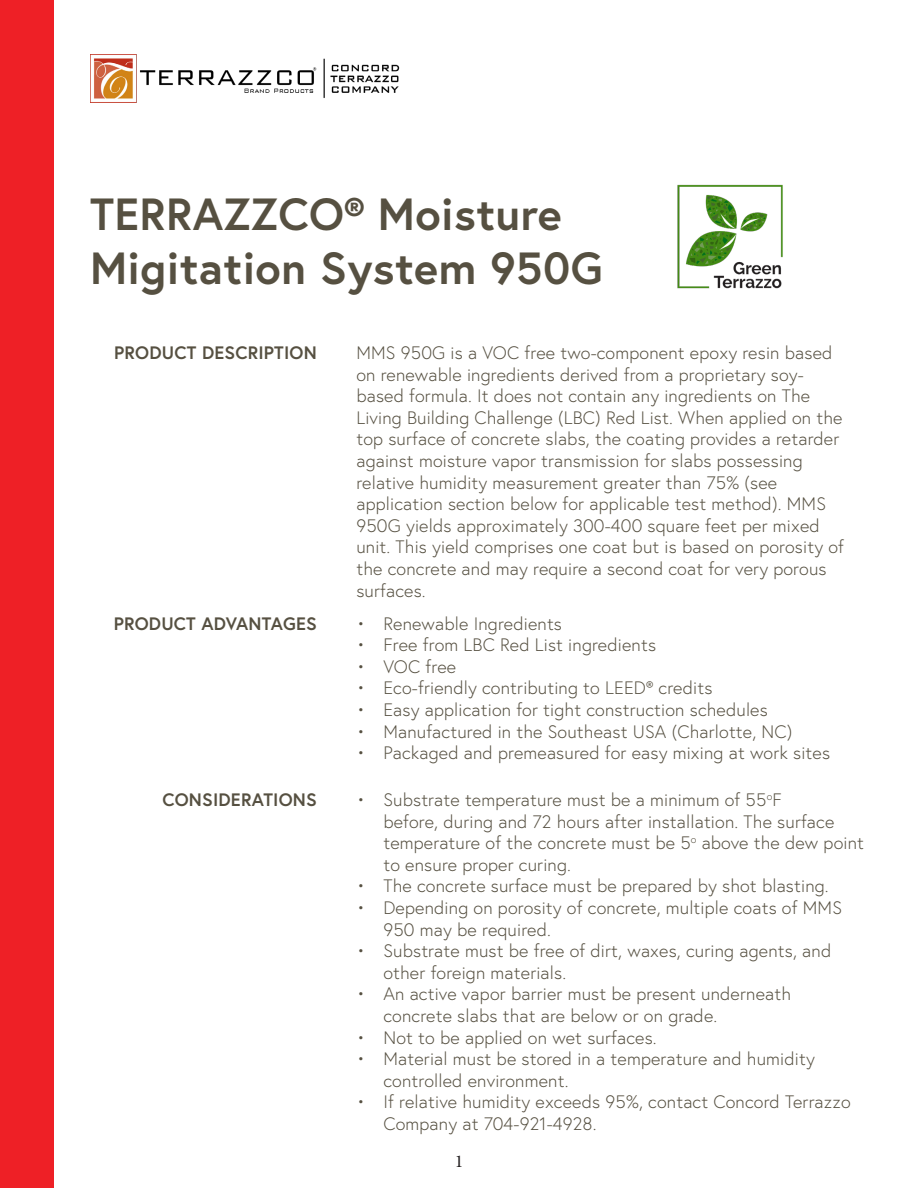
<style>
.page{position:relative;width:918px;height:1188px;background:#fff}
.page>*{position:absolute;margin:0;border:0;box-sizing:border-box;transform-origin:0 0}
.t1{font:700 45px "Europa";letter-spacing:.01em;color:#565041}
.t2{font:300 18px/21.6px "Europa";letter-spacing:.01em;color:#565041}
.t3{font:700 18px "Europa";letter-spacing:.01em;color:#565041}
.t4{font:18px "Minion Pro";color:#231f20}
</style>
<div class="page">
<div style="left:1px;top:0;width:53px;height:1188px;background:#ee2026"></div>
<img style="left:90px;top:54px;width:310px;height:49px">
<img style="left:677px;top:184px;width:106px;height:105px">
<p class="t1" style="left:90px;top:183px;width:473px">TERRAZZCO® Moisture</p>
<p class="t1" style="left:90px;top:237px;width:514px">Migitation System 950G</p>
<p class="t3" style="left:114px;top:340px;width:204px">PRODUCT DESCRIPTION</p>
<p class="t2" style="left:356px;top:342px;width:489px">MMS 950G is a VOC free two-component epoxy resin based on renewable ingredients derived from a proprietary soy&shy;based formula. It does not contain any ingredients on The Living Building Challenge (LBC) Red List. When applied on the top surface of concrete slabs, the coating provides a retarder against moisture vapor transmission for slabs possessing relative humidity measurement greater than 75% (see application section below for applicable test method). MMS 950G yields approximately 300-400 square feet per mixed unit. This yield comprises one coat but is based on porosity of the concrete and may require a second coat for very porous surfaces.</p>
<p class="t3" style="left:114px;top:611px;width:205px">PRODUCT ADVANTAGES</p>
<p class="t2" style="left:356px;top:612px;width:207px">• Renewable Ingredients</p>
<p class="t2" style="left:356px;top:634px;width:301px">• Free from LBC Red List ingredients</p>
<p class="t2" style="left:356px;top:656px;width:101px">• VOC free</p>
<p class="t2" style="left:356px;top:677px;width:358px">• Eco-friendly contributing to LEED® credits</p>
<p class="t2" style="left:356px;top:699px;width:413px">• Easy application for tight construction schedules</p>
<p class="t2" style="left:356px;top:720px;width:438px">• Manufactured in the Southeast USA (Charlotte, NC)</p>
<p class="t2" style="left:356px;top:742px;width:475px">• Packaged and premeasured for easy mixing at work sites</p>
<p class="t2" style="left:383px;top:789px;width:482px;text-indent:-27px">• Substrate temperature must be a minimum of 55<sup>o</sup>F<br>before, during and 72 hours after installation. The surface temperature of the concrete must be 5<sup>o</sup> above the dew point to ensure proper curing.</p>
<p class="t2" style="left:356px;top:875px;width:474px">• The concrete surface must be prepared by shot blasting.</p>
<p class="t2" style="left:383px;top:897px;width:460px;text-indent:-27px">• Depending on porosity of concrete, multiple coats of MMS<br>950 may be required.</p>
<p class="t2" style="left:383px;top:940px;width:449px;text-indent:-27px">• Substrate must be free of dirt, waxes, curing agents, and other foreign materials.</p>
<p class="t2" style="left:383px;top:983px;width:409px;text-indent:-27px">• An active vapor barrier must be present underneath concrete slabs that are below or on grade.</p>
<p class="t2" style="left:356px;top:1026px;width:302px">• Not to be applied on wet surfaces.</p>
<p class="t2" style="left:383px;top:1048px;width:433px;text-indent:-27px">• Material must be stored in a temperature and humidity controlled environment.</p>
<p class="t2" style="left:383px;top:1091px;width:469px;text-indent:-27px">• If relative humidity exceeds 95%, contact Concord Terrazzo<br>Company at 704-921-4928.</p>
<p class="t3" style="left:162px;top:787px;width:156px">CONSIDERATIONS</p>
<p class="t4" style="left:455px;top:1149px;width:10px">1</p>
</div>
